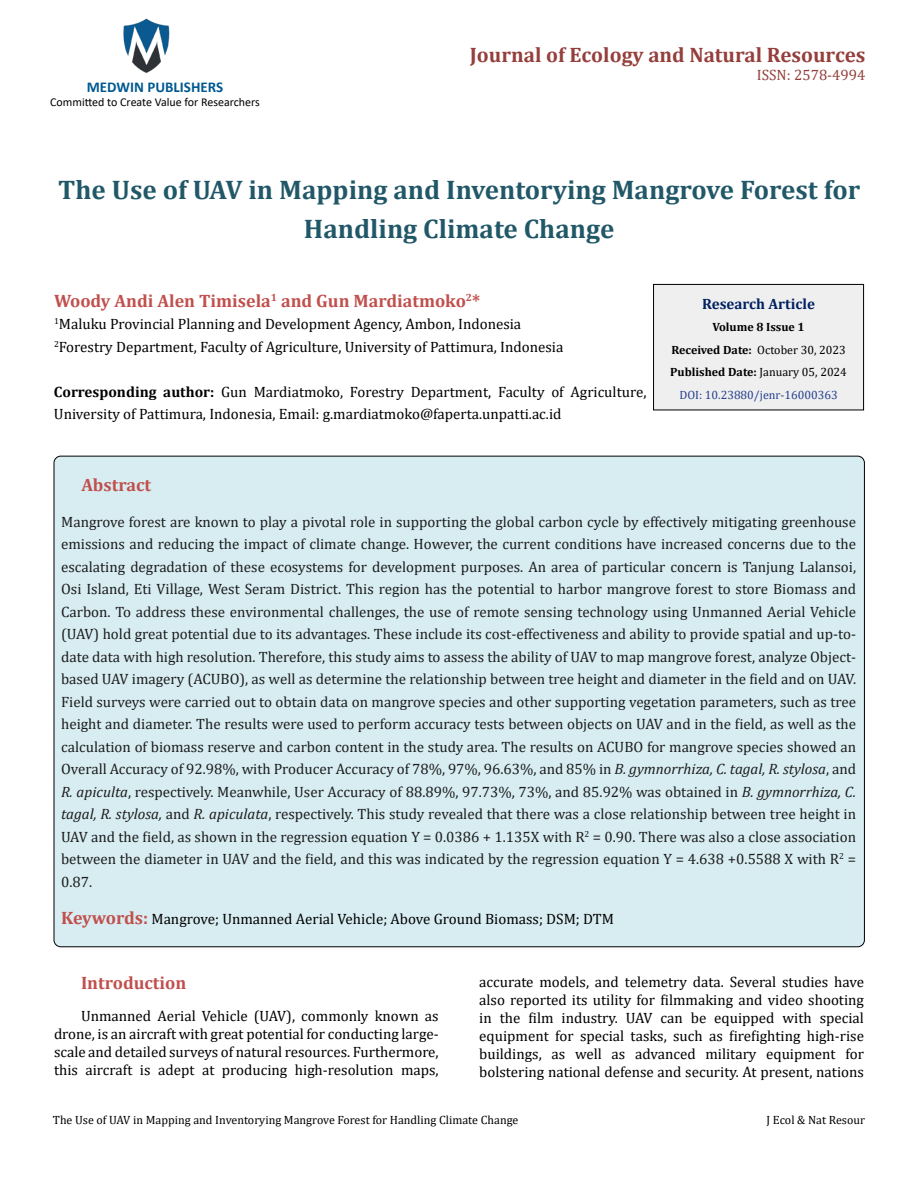
<style>
.page{position:relative;width:918px;height:1188px;background:#fff}
.page>*{position:absolute;margin:0;border:0;box-sizing:border-box;transform-origin:0 0}
.t1{font:700 27px/39px "Cambria";color:#215868;text-align:center}
.t2{font:700 21px "Cambria";color:#953f3c}
.t3{font:700 18px "Cambria";color:#c0504d}
.t4{font:15px/22.5px "Cambria";color:#1c1d1e;text-align:justify}
.t5{font:15px/18px "Cambria";color:#000}
.t6{font:700 15px "Calibri";color:#005991}
.t7{font:700 15px "Cambria";color:#002060}
.t8{font:15px "Cambria";color:#953f3c}
.t9{font:700 12px/22.5px "Cambria";color:#000;text-align:center}
.t10{font:12px "Cambria";color:#000}
.t11{font:12px "Calibri";color:#000}
.s1{font-weight:700}
.s2{font-weight:400}
.s3{font-weight:400;color:#25408f}
.s4{font-style:italic}
.s5{font-weight:700;font-size:18px;color:#c0504d}
</style>
<div class="page">
<img style="left:123px;top:18px;width:47px;height:55px">
<div style="left:654px;top:284px;width:210px;height:126px;background:#efefef"></div>
<div style="left:653px;top:284px;width:211px;height:126px;border:1px solid #000"></div>
<div style="left:54px;top:456px;width:810px;height:491px;background:#d8edf2;border-radius:7px"></div>
<p class="t6" style="left:87px;top:76px;width:138px">MEDWIN PUBLISHERS</p>
<p class="t11" style="left:50px;top:94px;width:211px">Committed to Create Value for Researchers</p>
<h2 class="t2" style="left:470px;top:40px;width:397px">Journal of Ecology and Natural Resources</h2>
<p class="t8" style="left:757px;top:66px;width:110px">ISSN: 2578-4994</p>
<h1 class="t1" style="left:58px;top:169px;width:804px">The Use of UAV in Mapping and Inventorying Mangrove Forest for<br>Handling Climate Change</h1>
<p class="t3" style="left:54px;top:288px;width:428px">Woody Andi Alen Timisela<sup>1</sup> and Gun Mardiatmoko<sup>2</sup>*</p>
<p class="t5" style="left:54px;top:313px;width:511px;line-height:22.5px"><sup>1</sup>Maluku Provincial Planning and Development Agency, Ambon, Indonesia<br><sup>2</sup>Forestry Department, Faculty of Agriculture, University of Pattimura, Indonesia</p>
<p class="t5" style="left:54px;top:380px;width:594px;line-height:22.5px"><span class="s1">Corresponding author:</span> Gun Mardiatmoko, Forestry Department, Faculty of Agriculture,<br>University of Pattimura, Indonesia, Email: g.mardiatmoko@faperta.unpatti.ac.id</p>
<p class="t7" style="left:702px;top:293px;width:114px">Research Article</p>
<p class="t9" style="left:670px;top:316px;width:178px">Volume 8 Issue 1<br>Received Date: <span class="s2">October 30, 2023<br></span>Published Date: <span class="s2">January 05, 2024<br></span><span class="s3">DOI: 10.23880/jenr-16000363</span></p>
<p class="t3" style="left:81px;top:472px;width:71px">Abstract</p>
<p class="t4" style="left:61px;top:510px;width:797px">Mangrove forest are known to play a pivotal role in supporting the global carbon cycle by effectively mitigating greenhouse emissions and reducing the impact of climate change. However, the current conditions have increased concerns due to the escalating degradation of these ecosystems for development purposes. An area of particular concern is Tanjung Lalansoi, Osi Island, Eti Village, West Seram District. This region has the potential to harbor mangrove forest to store Biomass and Carbon. To address these environmental challenges, the use of remote sensing technology using Unmanned Aerial Vehicle (UAV) hold great potential due to its advantages. These include its cost-effectiveness and ability to provide spatial and up-to&shy;date data with high resolution. Therefore, this study aims to assess the ability of UAV to map mangrove forest, analyze Object&shy;based UAV imagery (ACUBO), as well as determine the relationship between tree height and diameter in the field and on UAV.<br>Field surveys were carried out to obtain data on mangrove species and other supporting vegetation parameters, such as tree height and diameter. The results were used to perform accuracy tests between objects on UAV and in the field, as well as the calculation of biomass reserve and carbon content in the study area. The results on ACUBO for mangrove species showed an Overall Accuracy of 92.98%, with Producer Accuracy of 78%, 97%, 96.63%, and 85% in <span class="s4">B. gymnorrhiza, C. tagal, R. stylosa</span>, and <span class="s4">R. apiculta</span>, respectively. Meanwhile, User Accuracy of 88.89%, 97.73%, 73%, and 85.92% was obtained in <span class="s4">B. gymnorrhiza, C. tagal, R. stylosa,</span> and <span class="s4">R. apiculata</span>, respectively. This study revealed that there was a close relationship between tree height in UAV and the field, as shown in the regression equation Y = 0.0386 + 1.135X with R<sup>2</sup> = 0.90. There was also a close association between the diameter in UAV and the field, and this was indicated by the regression equation Y = 4.638 +0.5588 X with R<sup>2</sup> = 0.87.</p>
<p class="t5" style="left:61px;top:910px;width:554px"><span class="s5">Keywords:</span> Mangrove; Unmanned Aerial Vehicle; Above Ground Biomass; DSM; DTM</p>
<p class="t3" style="left:81px;top:970px;width:107px">Introduction</p>
<p class="t5" style="left:54px;top:1007px;width:386px;text-align:justify;text-indent:27px">Unmanned Aerial Vehicle (UAV), commonly known as drone, is an aircraft with great potential for conducting large&shy;scale and detailed surveys of natural resources. Furthermore, this aircraft is adept at producing high-resolution maps,</p>
<p class="t5" style="left:479px;top:973px;width:386px;text-align:justify">accurate models, and telemetry data. Several studies have also reported its utility for filmmaking and video shooting in the film industry. UAV can be equipped with special equipment for special tasks, such as firefighting high-rise buildings, as well as advanced military equipment for bolstering national defense and security. At present, nations</p>
<p class="t10" style="left:53px;top:1113px;width:467px">The Use of UAV in Mapping and Inventorying Mangrove Forest for Handling Climate Change</p>
<p class="t10" style="left:767px;top:1113px;width:100px">J Ecol &amp; Nat Resour</p>
</div>
